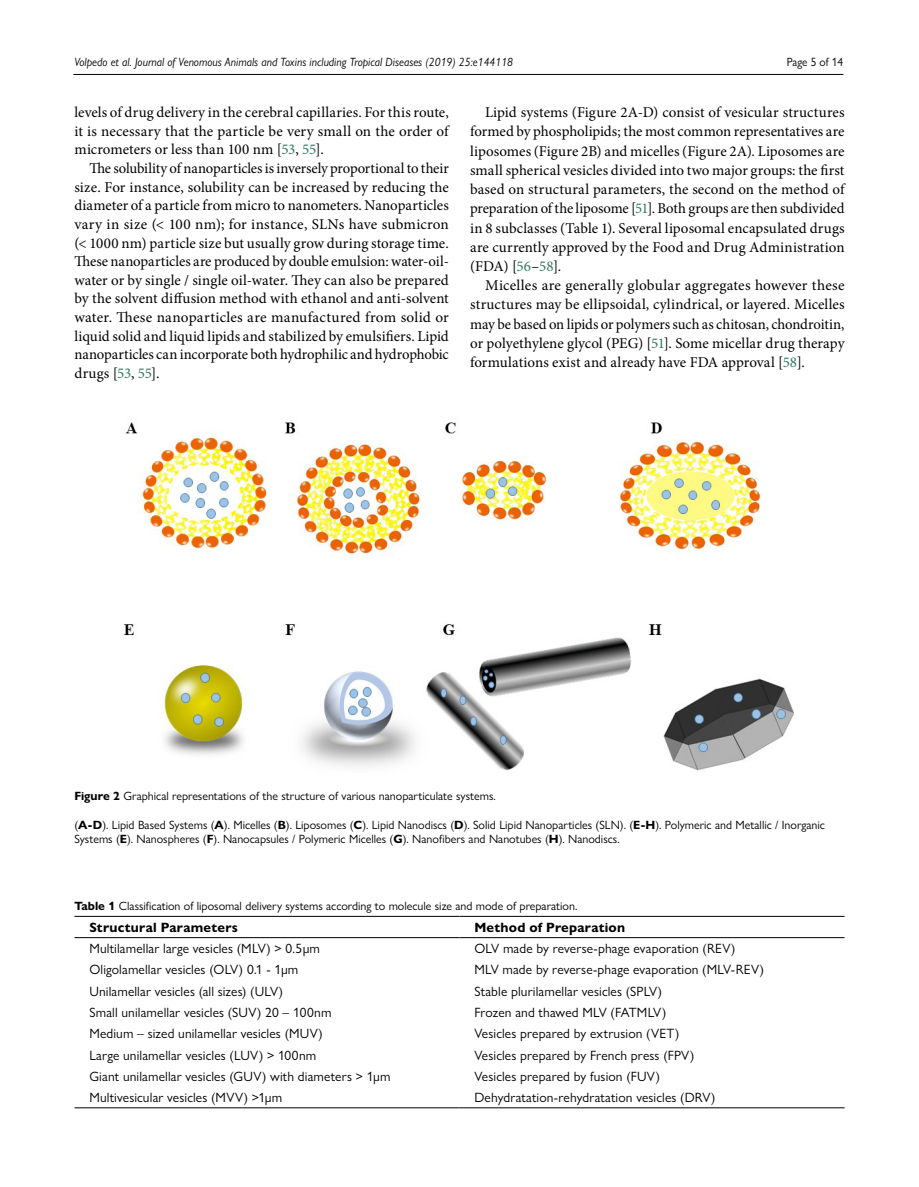
<style>
.page{position:relative;width:919px;height:1187px;background:#fff}
.page>*{position:absolute;margin:0;border:0;box-sizing:border-box;transform-origin:0 0}
.t1{font:15px/18.6px "Minion Pro";color:#000;text-align:justify}
.t2{font:13.5px "Gill Sans Nova";letter-spacing:.01em;color:#000}
.t3{font:700 13.5px "Gill Sans Nova";letter-spacing:.02em;color:#000}
.t4{font:12px/14.4px "Gill Sans Nova";color:#000}
.t5{font:italic 12px "Gill Sans Nova";color:#000;scale:.95 1}
.t6{font:12px "Gill Sans Nova";color:#000;scale:.95 1}
.s1{color:#327964}
.s2{font-weight:700}
</style>
<div class="page">
<hr style="left:73px;top:74px;width:770px;height:1px;background:#000">
<hr style="left:74px;top:937px;width:385px;height:1px;background:#000">
<hr style="left:459px;top:937px;width:385px;height:1px;background:#000">
<hr style="left:74px;top:915px;width:385px;height:1px;background:#000">
<hr style="left:459px;top:915px;width:385px;height:1px;background:#000">
<hr style="left:74px;top:1107px;width:385px;height:1px;background:#000">
<hr style="left:459px;top:1107px;width:385px;height:1px;background:#000">
<img style="left:123px;top:422px;width:671px;height:349px">
<p class="t5" style="left:74px;top:55px;width:463px">Volpedo et al. Journal of Venomous Animals and Toxins including Tropical Diseases (2019) 25:e144118</p>
<p class="t6" style="left:786px;top:55px;width:61px">Page 5 of 14</p>
<p class="t1" style="left:74px;top:103px;width:376px">levels of drug delivery in the cerebral capillaries. For this route, it is necessary that the particle be very small on the order of micrometers or less than 100 nm [<span class="s1">53</span>, <span class="s1">55</span>].</p>
<p class="t1" style="left:74px;top:159px;width:376px;text-indent:15px">The solubility of nanoparticles is inversely proportional to their size. For instance, solubility can be increased by reducing the diameter of a particle from micro to nanometers. Nanoparticles vary in size (&lt; 100 nm); for instance, SLNs have submicron (&lt; 1000 nm) particle size but usually grow during storage time.<br>These nanoparticles are produced by double emulsion: water-oil&shy;water or by single / single oil-water. They can also be prepared by the solvent diffusion method with ethanol and anti-solvent water. These nanoparticles are manufactured from solid or liquid solid and liquid lipids and stabilized by emulsifiers. Lipid nanoparticles can incorporate both hydrophilic and hydrophobic drugs [<span class="s1">53</span>, <span class="s1">55</span>].</p>
<p class="t1" style="left:470px;top:103px;width:376px;line-height:19.2px;text-indent:15px">Lipid systems (Figure 2A-D) consist of vesicular structures formed by phospholipids; the most common representatives are liposomes (Figure 2B) and micelles (Figure 2A). Liposomes are small spherical vesicles divided into two major groups: the first based on structural parameters, the second on the method of preparation of the liposome [<span class="s1">51</span>]. Both groups are then subdivided in 8 subclasses (Table 1). Several liposomal encapsulated drugs are currently approved by the Food and Drug Administration (FDA) [<span class="s1">56</span>–<span class="s1">58</span>].</p>
<p class="t1" style="left:470px;top:276px;width:376px;line-height:19.2px;text-indent:15px">Micelles are generally globular aggregates however these structures may be ellipsoidal, cylindrical, or layered. Micelles may be based on lipids or polymers such as chitosan, chondroitin, or polyethylene glycol (PEG) [<span class="s1">51</span>]. Some micellar drug therapy formulations exist and already have FDA approval [<span class="s1">58</span>].</p>
<p class="t4" style="left:74px;top:788px;width:423px"><span class="s2">Figure 2</span> Graphical representations of the structure of various nanoparticulate systems.</p>
<p class="t4" style="left:74px;top:817px;width:752px">(<span class="s2">A-D</span>). Lipid Based Systems (<span class="s2">A</span>). Micelles (<span class="s2">B</span>). Liposomes (<span class="s2">C</span>). Lipid Nanodiscs (<span class="s2">D</span>). Solid Lipid Nanoparticles (SLN). (<span class="s2">E-H</span>). Polymeric and Metallic / Inorganic<br>Systems (<span class="s2">E</span>). Nanospheres (<span class="s2">F</span>). Nanocapsules / Polymeric Micelles (<span class="s2">G</span>). Nanofibers and Nanotubes (<span class="s2">H</span>). Nanodiscs.</p>
<p class="t4" style="left:74px;top:898px;width:504px"><span class="s2">Table 1</span> Classification of liposomal delivery systems according to molecule size and mode of preparation.</p>
<p class="t3" style="left:89px;top:919px;width:150px">Structural Parameters</p>
<p class="t3" style="left:474px;top:919px;width:152px">Method of Preparation</p>
<p class="t2" style="left:89px;top:940px;width:232px">Multilamellar large vesicles (MLV) &gt; 0.5µm</p>
<p class="t2" style="left:474px;top:940px;width:262px">OLV made by reverse-phage evaporation (REV)</p>
<p class="t2" style="left:89px;top:961px;width:210px">Oligolamellar vesicles (OLV) 0.1 - 1µm</p>
<p class="t2" style="left:474px;top:961px;width:291px">MLV made by reverse-phage evaporation (MLV-REV)</p>
<p class="t2" style="left:89px;top:982px;width:195px">Unilamellar vesicles (all sizes) (ULV)</p>
<p class="t2" style="left:474px;top:982px;width:189px">Stable plurilamellar vesicles (SPLV)</p>
<p class="t2" style="left:89px;top:1004px;width:243px">Small unilamellar vesicles (SUV) 20 – 100nm</p>
<p class="t2" style="left:474px;top:1004px;width:193px">Frozen and thawed MLV (FATMLV)</p>
<p class="t2" style="left:89px;top:1025px;width:235px">Medium – sized unilamellar vesicles (MUV)</p>
<p class="t2" style="left:474px;top:1025px;width:206px">Vesicles prepared by extrusion (VET)</p>
<p class="t2" style="left:89px;top:1046px;width:228px">Large unilamellar vesicles (LUV) &gt; 100nm</p>
<p class="t2" style="left:474px;top:1046px;width:221px">Vesicles prepared by French press (FPV)</p>
<p class="t2" style="left:89px;top:1067px;width:303px">Giant unilamellar vesicles (GUV) with diameters &gt; 1µm</p>
<p class="t2" style="left:474px;top:1067px;width:187px">Vesicles prepared by fusion (FUV)</p>
<p class="t2" style="left:89px;top:1088px;width:194px">Multivesicular vesicles (MVV) &gt;1µm</p>
<p class="t2" style="left:474px;top:1088px;width:242px">Dehydratation-rehydratation vesicles (DRV)</p>
</div>
